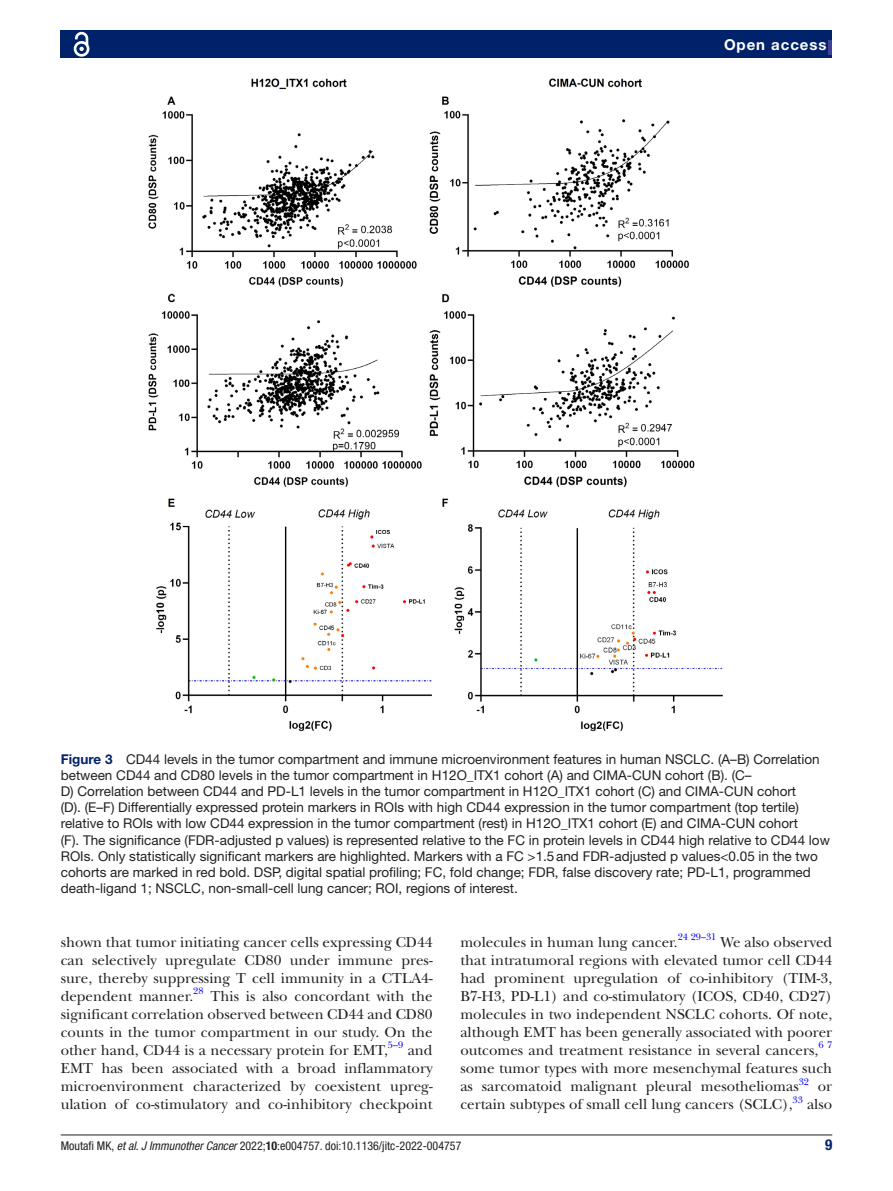
<style>
.page{position:relative;width:893px;height:1191px;background:#fff}
.page>*{position:absolute;margin:0;border:0;box-sizing:border-box;transform-origin:0 0}
.t1{font:15px/18px "New Baskerville";color:#231f20;text-align:justify}
.t2{font:700 15px "Helvetica Neue LT Std";letter-spacing:.065em;color:#fff}
.t3{font:700 condensed 15px "Helvetica Neue LT Std";color:#00226b}
.t4{font:13.5px/16.2px "Helvetica Neue LT Std";color:#231f20}
.t5{font:condensed 12px "Helvetica Neue LT Std";color:#231f20}
.t6{font:9.9px "New Baskerville";color:#00f}
.s1{font-weight:700;color:#00226b}
.s2{font-style:italic}
.s3{font-weight:700}
</style>
<div class="page">
<hr style="left:61px;top:1134px;width:771px;height:1px;background:#231f20">
<div style="left:61px;top:31px;width:771px;height:27px;background:#00226b"></div>
<hr style="left:828px;top:40px;width:4px;height:15px;background:#414099">
<svg style="left:73px;top:31px;width:17px;height:26px"></svg>
<img style="left:148px;top:78px;width:575px;height:654px">
<p class="t2" style="left:724px;top:35px;width:104px">Open access</p>
<p class="t4" style="left:61px;top:750px;width:771px"><span class="s1">Figure 3</span> CD44 levels in the tumor compartment and immune microenvironment features in human NSCLC. (A–B) Correlation between CD44 and CD80 levels in the tumor compartment in H12O_ITX1 cohort (A) and CIMA-CUN cohort (B). (C–<br>D) Correlation between CD44 and PD-L1 levels in the tumor compartment in H12O_ITX1 cohort (C) and CIMA-CUN cohort<br>(D). (E–F) Differentially expressed protein markers in ROIs with high CD44 expression in the tumor compartment (top tertile) relative to ROIs with low CD44 expression in the tumor compartment (rest) in H12O_ITX1 cohort (E) and CIMA-CUN cohort<br>(F). The significance (FDR-adjusted p values) is represented relative to the FC in protein levels in CD44 high relative to CD44 low ROIs. Only statistically significant markers are highlighted. Markers with a FC &gt;1.5and FDR-adjusted p values&lt;0.05 in the two cohorts are marked in red bold. DSP, digital spatial profiling; FC, fold change; FDR, false discovery rate; PD-L1, programmed death-ligand 1; NSCLC, non-small-cell lung cancer; ROI, regions of interest.</p>
<p class="t1" style="left:61px;top:933px;width:373px">shown that tumor initiating cancer cells expressing CD44 can selectively upregulate CD80 under immune pres&shy;sure, thereby suppressing T cell immunity in a CTLA4- dependent manner.<sup>28</sup> This is also concordant with the significant correlation observed between CD44 and CD80 counts in the tumor compartment in our study. On the other hand, CD44 is a necessary protein for EMT,</p>
<p class="t6" style="left:388px;top:1039px;width:17px">5–9</p>
<p class="t1" style="left:61px;top:1041px;width:373px;text-indent:347px">and EMT has been associated with a broad inflammatory microenvironment characterized by coexistent upreg&shy;ulation of co-stimulatory and co-inhibitory checkpoint</p>
<p class="t1" style="left:460px;top:933px;width:219px">molecules in human lung cancer.</p>
<p class="t6" style="left:678px;top:931px;width:40px">24 29–31</p>
<p class="t1" style="left:460px;top:932px;width:373px;text-indent:260px">We also observed that intratumoral regions with elevated tumor cell CD44 had prominent upregulation of co-inhibitory (TIM-3, B7-H3, PD-L1) and co-stimulatory (ICOS, CD40, CD27) molecules in two independent NSCLC cohorts. Of note, although EMT has been generally associated with poorer outcomes and treatment resistance in several cancers,</p>
<p class="t6" style="left:818px;top:1039px;width:15px">6 7</p>
<p class="t1" style="left:460px;top:1059px;width:373px">some tumor types with more mesenchymal features such as sarcomatoid malignant pleural mesotheliomas</p>
<p class="t6" style="left:799px;top:1075px;width:12px">32</p>
<p class="t1" style="left:460px;top:1077px;width:373px;text-align:right">or<br>certain subtypes of small cell lung cancers (SCLC),<sup>33</sup> also</p>
<p class="t5" style="left:61px;top:1138px;width:402px">Moutafi MK, <span class="s2">et al</span>. <span class="s2">J Immunother Cancer</span> 2022;<span class="s3">10</span>:e004757. doi:10.1136/jitc-2022-004757</p>
<p class="t3" style="left:825px;top:1135px;width:9px">9</p>
</div>
